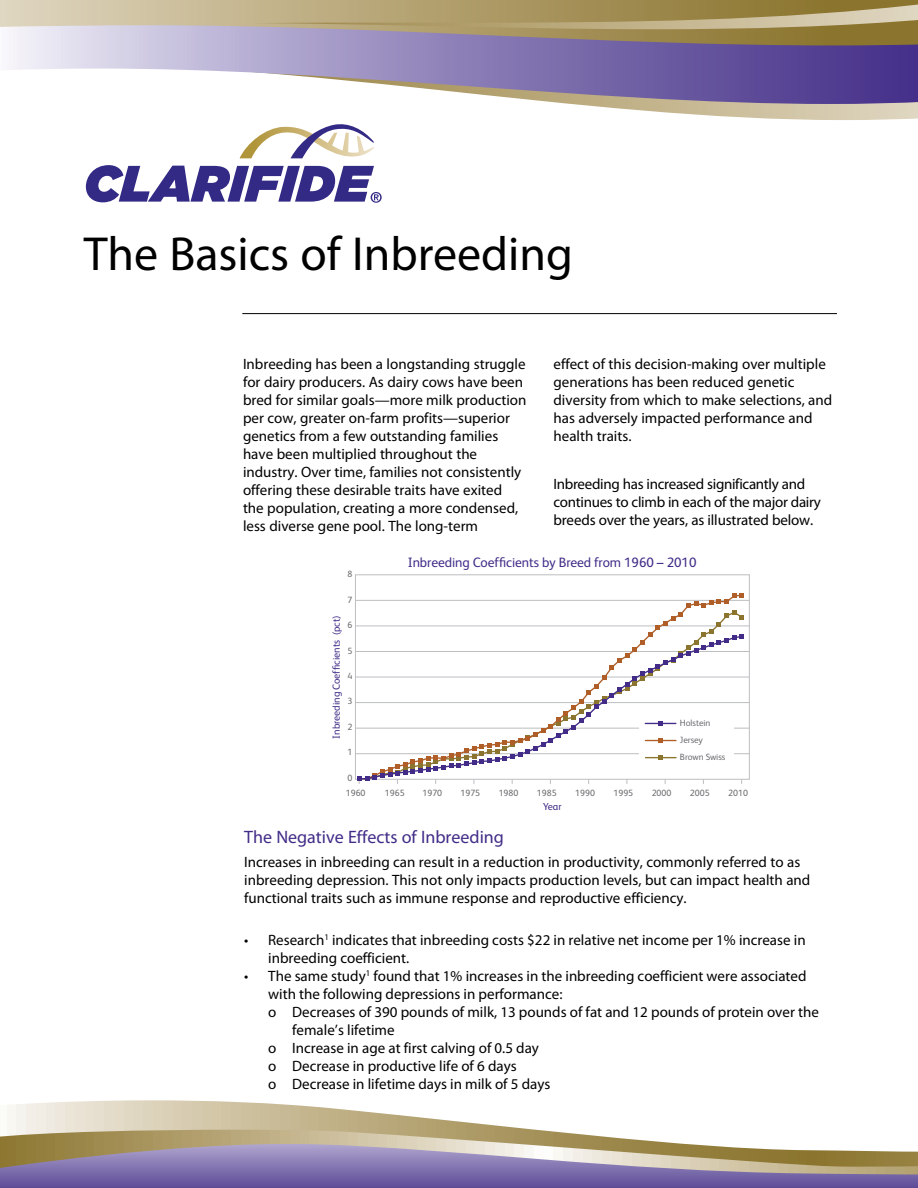
<style>
.page{position:relative;width:918px;height:1188px;background:#fff}
.page>*{position:absolute;margin:0;border:0;box-sizing:border-box;transform-origin:0 0}
.t1{font:48px "Myriad Pro";color:#000}
.t2{font:18px "Myriad Pro";color:#422c88}
.t3{font:15px/18px "Myriad Pro";color:#000}
.t4{font:15px/18px "Myriad Pro";letter-spacing:-.02em;color:#000}
.t5{font:13.65px "FS Albert";letter-spacing:-.005em;color:#422c88}
.t6{font:10.2px "FS Albert";letter-spacing:-.005em;color:#422c88}
.t7{font:9px "FS Albert";letter-spacing:-.005em;color:#6d6e71}
</style>
<div class="page">
<svg style="left:0;top:0;width:918px;height:3px;background:#b09e6d"></svg>
<svg style="left:0;top:3px;width:918px;height:22px;background:#b9a97d"></svg>
<svg style="left:572px;top:104px;width:346px;height:16px"></svg>
<svg style="left:0;top:25px;width:918px;height:79px"></svg>
<svg style="left:86px;top:124px;width:296px;height:79px"></svg>
<svg style="left:7px;top:1100px;width:409px;height:17px"></svg>
<svg style="left:0;top:1117px;width:918px;height:58px"></svg>
<hr style="left:355px;top:753px;width:394px;height:1px;background:#bcbec0">
<hr style="left:355px;top:728px;width:394px;height:1px;background:#bcbec0">
<hr style="left:355px;top:702px;width:394px;height:1px;background:#bcbec0">
<hr style="left:355px;top:677px;width:394px;height:1px;background:#bcbec0">
<hr style="left:355px;top:651px;width:394px;height:1px;background:#bcbec0">
<hr style="left:355px;top:626px;width:394px;height:1px;background:#bcbec0">
<hr style="left:355px;top:600px;width:394px;height:1px;background:#bcbec0">
<svg style="left:357px;top:593px;width:387px;height:191px"></svg>
<hr style="left:242px;top:313px;width:595px;height:1px;background:#000">
<h1 class="t1" style="left:84px;top:224px;width:491px">The Basics of Inbreeding</h1>
<p class="t3" style="left:243px;top:354px;width:285px">Inbreeding has been a longstanding struggle for dairy producers. As dairy cows have been bred for similar goals—more milk production per cow, greater on-farm profits—superior genetics from a few outstanding families have been multiplied throughout the industry. Over time, families not consistently offering these desirable traits have exited the population, creating a more condensed, less diverse gene pool. The long-term</p>
<p class="t3" style="left:554px;top:354px;width:280px">effect of this decision-making over multiple generations has been reduced genetic diversity from which to make selections, and has adversely impacted performance and health traits.</p>
<p class="t4" style="left:554px;top:474px;width:269px">Inbreeding has increased significantly and continues to climb in each of the major dairy breeds over the years, as illustrated below.</p>
<p class="t7" style="left:348px;top:568px;width:6px">8</p>
<p class="t7" style="left:348px;top:594px;width:6px">7</p>
<p class="t6" style="left:330px;top:739px;width:125px;rotate:-90deg">Inbreeding Coefficients (pct)</p>
<p class="t7" style="left:348px;top:619px;width:6px">6</p>
<p class="t7" style="left:348px;top:645px;width:6px">5</p>
<p class="t7" style="left:348px;top:670px;width:6px">4</p>
<p class="t7" style="left:348px;top:695px;width:6px">3</p>
<p class="t7" style="left:348px;top:721px;width:6px">2</p>
<p class="t7" style="left:348px;top:746px;width:6px">1</p>
<p class="t7" style="left:348px;top:772px;width:6px">0</p>
<p class="t5" style="left:408px;top:553px;width:290px">Inbreeding Coefficients by Breed from 1960 – 2010</p>
<p class="t7" style="left:680px;top:717px;width:32px">Holstein</p>
<p class="t7" style="left:680px;top:734px;width:24px">Jersey</p>
<p class="t7" style="left:680px;top:751px;width:47px">Brown Swiss</p>
<p class="t7" style="left:346px;top:787px;width:21px">1960</p>
<p class="t7" style="left:385px;top:787px;width:21px">1965</p>
<p class="t7" style="left:422px;top:787px;width:21px">1970</p>
<p class="t7" style="left:460px;top:787px;width:21px">1975</p>
<p class="t7" style="left:499px;top:787px;width:21px">1980</p>
<p class="t7" style="left:537px;top:787px;width:21px">1985</p>
<p class="t7" style="left:575px;top:787px;width:21px">1990</p>
<p class="t7" style="left:613px;top:787px;width:21px">1995</p>
<p class="t7" style="left:652px;top:787px;width:21px">2000</p>
<p class="t7" style="left:690px;top:787px;width:21px">2005</p>
<p class="t7" style="left:728px;top:787px;width:21px">2010</p>
<p class="t6" style="left:543px;top:800px;width:20px">Year</p>
<p class="t2" style="left:244px;top:826px;width:261px">The Negative Effects of Inbreeding</p>
<p class="t3" style="left:244px;top:853px;width:568px">Increases in inbreeding can result in a reduction in productivity, commonly referred to as inbreeding depression. This not only impacts production levels, but can impact health and functional traits such as immune response and reproductive efficiency.</p>
<p class="t3" style="left:268px;top:931px;width:539px;text-indent:-24px">• Research<sup>1</sup> indicates that inbreeding costs $22 in relative net income per 1% increase in inbreeding coefficient.</p>
<p class="t3" style="left:244px;top:967px;width:564px">• The same study<sup>1</sup> found that 1% increases in the inbreeding coefficient were associated</p>
<p class="t3" style="left:268px;top:985px;width:296px">with the following depressions in performance:</p>
<p class="t3" style="left:268px;top:1003px;width:552px">o Decreases of 390 pounds of milk, 13 pounds of fat and 12 pounds of protein over the</p>
<p class="t3" style="left:292px;top:1021px;width:104px">female’s lifetime</p>
<p class="t3" style="left:268px;top:1039px;width:272px">o Increase in age at first calving of 0.5 day</p>
<p class="t3" style="left:268px;top:1057px;width:250px">o Decrease in productive life of 6 days</p>
<p class="t3" style="left:268px;top:1075px;width:284px">o Decrease in lifetime days in milk of 5 days</p>
</div>
